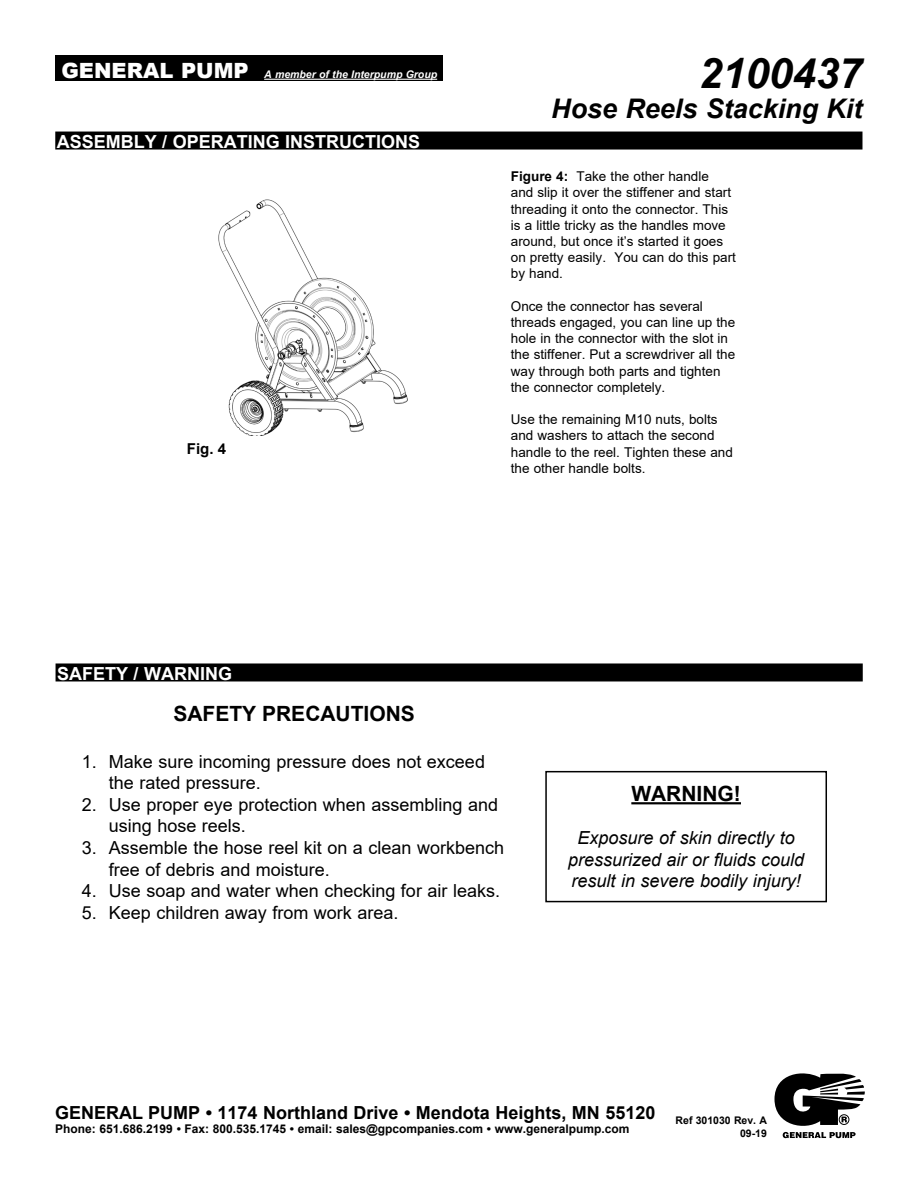
<style>
.page{position:relative;width:918px;height:1188px;background:#fff}
.page>*{position:absolute;margin:0;border:0;box-sizing:border-box;transform-origin:0 0}
.t1{font:italic 700 42px "Arial";color:#000}
.t2{font:italic 700 27px "Arial";color:#000}
.t3{font:700 21px "Arial";color:#000}
.t4{font:18px/21.6px "Arial";color:#000}
.t5{font:italic 18px/21.6px "Arial";color:#000;text-align:center}
.t6{font:700 18px "Arial";color:#000}
.t7{font:700 18px "Arial";color:#fff}
.t8{font:700 15px "Arial";color:#000}
.t9{font:13.5px/16.2px "Arial";color:#000}
.t10{font:700 12px "Arial";color:#000}
.t11{font:italic 700 10.5px "Arial";color:#fff}
.t12{font:700 10.5px/12.6px "Arial";color:#000;text-align:right}
.s1{font-weight:900;font-style:normal;font-size:21px}
.s2{font-weight:700}
</style>
<div class="page">
<img style="left:218px;top:200px;width:189px;height:236px">
<svg style="left:774px;top:1073px;width:91px;height:65px"></svg>
<div style="left:56px;top:56px;width:387px;height:25px;background:#000"></div>
<hr style="left:264px;top:79px;width:173px;height:1px;background:#fff">
<div style="left:55px;top:132px;width:807px;height:18px;background:#000"></div>
<hr style="left:631px;top:802px;width:110px;height:2px;background:#000">
<div style="left:545px;top:771px;width:282px;height:131px;border:2px solid #000"></div>
<div style="left:56px;top:663px;width:807px;height:18px;background:#000"></div>
<div style="left:293px;top:414px;width:23px;height:21px;background:#fff"></div>
<p class="t11" style="left:61px;top:67px;width:377px"><span class="s1">GENERAL PUMP</span> A member of the Interpump Group</p>
<h3 class="t7" style="left:57px;top:129px;width:365px">ASSEMBLY / OPERATING INSTRUCTIONS</h3>
<p class="t8" style="left:187px;top:438px;width:41px">Fig. 4</p>
<h1 class="t1" style="left:699px;top:45px;width:165px">2100437</h1>
<h2 class="t2" style="left:551px;top:91px;width:313px">Hose Reels Stacking Kit</h2>
<p class="t9" style="left:511px;top:168px;width:227px"><span class="s2">Figure 4:</span> Take the other handle<br>and slip it over the stiffener and start threading it onto the connector. This is a little tricky as the handles move around, but once it’s started it goes on pretty easily. You can do this part by hand.</p>
<p class="t9" style="left:511px;top:298px;width:226px">Once the connector has several threads engaged, you can line up the hole in the connector with the slot in the stiffener. Put a screwdriver all the way through both parts and tighten the connector completely.</p>
<p class="t9" style="left:511px;top:411px;width:224px">Use the remaining M10 nuts, bolts and washers to attach the second handle to the reel. Tighten these and the other handle bolts.</p>
<h3 class="t7" style="left:57px;top:661px;width:176px">SAFETY / WARNING</h3>
<h3 class="t3" style="left:173px;top:699px;width:243px">SAFETY PRECAUTIONS</h3>
<h3 class="t4" style="left:109px;top:750px;width:378px;text-indent:-27px">1. Make sure incoming pressure does not exceed the rated pressure.</h3>
<h3 class="t4" style="left:109px;top:794px;width:391px;text-indent:-27px">2. Use proper eye protection when assembling and using hose reels.</h3>
<h3 class="t4" style="left:109px;top:837px;width:397px;text-indent:-27px">3. Assemble the hose reel kit on a clean workbench free of debris and moisture.</h3>
<h3 class="t4" style="left:82px;top:880px;width:420px">4. Use soap and water when checking for air leaks.</h3>
<h3 class="t4" style="left:82px;top:902px;width:318px">5. Keep children away from work area.</h3>
<h3 class="t3" style="left:631px;top:779px;width:111px">WARNING!</h3>
<h3 class="t5" style="left:568px;top:827px;width:238px">Exposure of skin directly to pressurized air or fluids could result in severe bodily injury!</h3>
<h3 class="t6" style="left:55px;top:1100px;width:602px">GENERAL PUMP • 1174 Northland Drive • Mendota Heights, MN 55120</h3>
<p class="t10" style="left:55px;top:1120px;width:576px">Phone: 651.686.2199 • Fax: 800.535.1745 • email: sales@gpcompanies.com • www.generalpump.com</p>
<p class="t12" style="left:676px;top:1115px;width:93px">Ref 301030 Rev. A<br>09-19</p>
</div>
